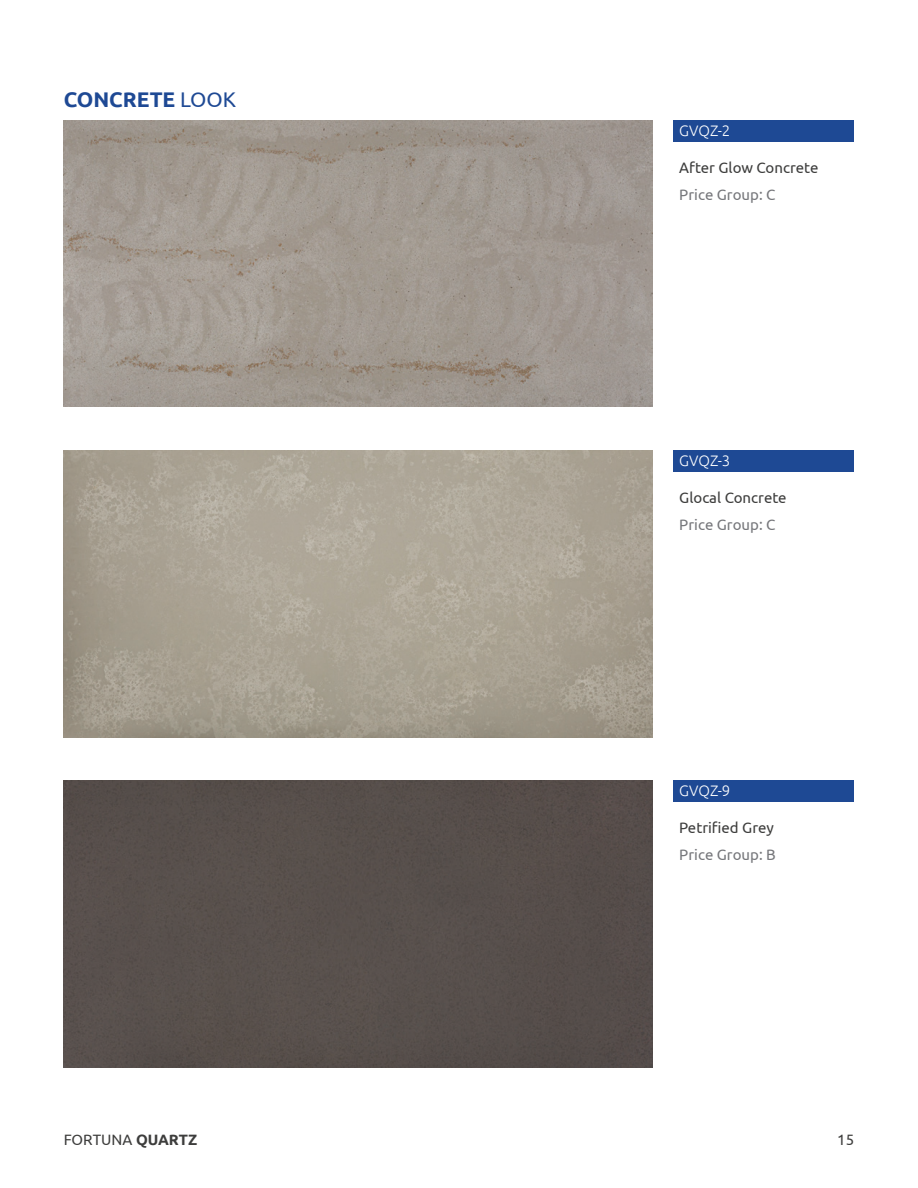
<style>
.page{position:relative;width:918px;height:1188px;background:#fff}
.page>*{position:absolute;margin:0;border:0;box-sizing:border-box;transform-origin:0 0}
.testo-generale{font:700 21.15px "Ubuntu";color:#1e4994}
.testo-generale-2{font:15.15px "Ubuntu";color:#3d3d3c}
.testo-generale-3{font:15.15px "Ubuntu";color:#76777b}
.testo-generale-4{font:300 15.15px "Ubuntu";color:#fff}
.t1{font:15px "Ubuntu";color:#3d3d3c}
.s1{font-weight:400}
.s2{font-weight:700}
</style>
<div class="page">
<div style="left:674px;top:450px;width:180px;height:22px;background:#1e4994"></div>
<div style="left:674px;top:120px;width:180px;height:22px;background:#1e4994"></div>
<div style="left:674px;top:780px;width:180px;height:21px;background:#1e4994"></div>
<img style="left:64px;top:450px;width:589px;height:288px">
<img style="left:64px;top:120px;width:589px;height:287px">
<div style="left:64px;top:780px;width:589px;height:288px;background:#574f4b"></div>
<p class="testo-generale" style="left:64px;top:87px;width:174px">CONCRETE <span class="s1">LOOK</span></p>
<p class="testo-generale-4" style="left:679px;top:121px;width:53px">GVQZ-2</p>
<p class="testo-generale-2" style="left:679px;top:158px;width:141px">After Glow Concrete</p>
<p class="testo-generale-3" style="left:679px;top:185px;width:98px">Price Group: C</p>
<p class="testo-generale-4" style="left:679px;top:451px;width:53px">GVQZ-3</p>
<p class="testo-generale-2" style="left:679px;top:488px;width:109px">Glocal Concrete</p>
<p class="testo-generale-3" style="left:679px;top:515px;width:98px">Price Group: C</p>
<p class="testo-generale-4" style="left:679px;top:781px;width:53px">GVQZ-9</p>
<p class="testo-generale-2" style="left:679px;top:818px;width:96px">Petrified Grey</p>
<p class="testo-generale-3" style="left:679px;top:845px;width:98px">Price Group: B</p>
<p class="t1" style="left:64px;top:1131px;width:135px">FORTUNA <span class="s2">QUARTZ</span></p>
<p class="t1" style="left:837px;top:1131px;width:18px">15</p>
</div>
